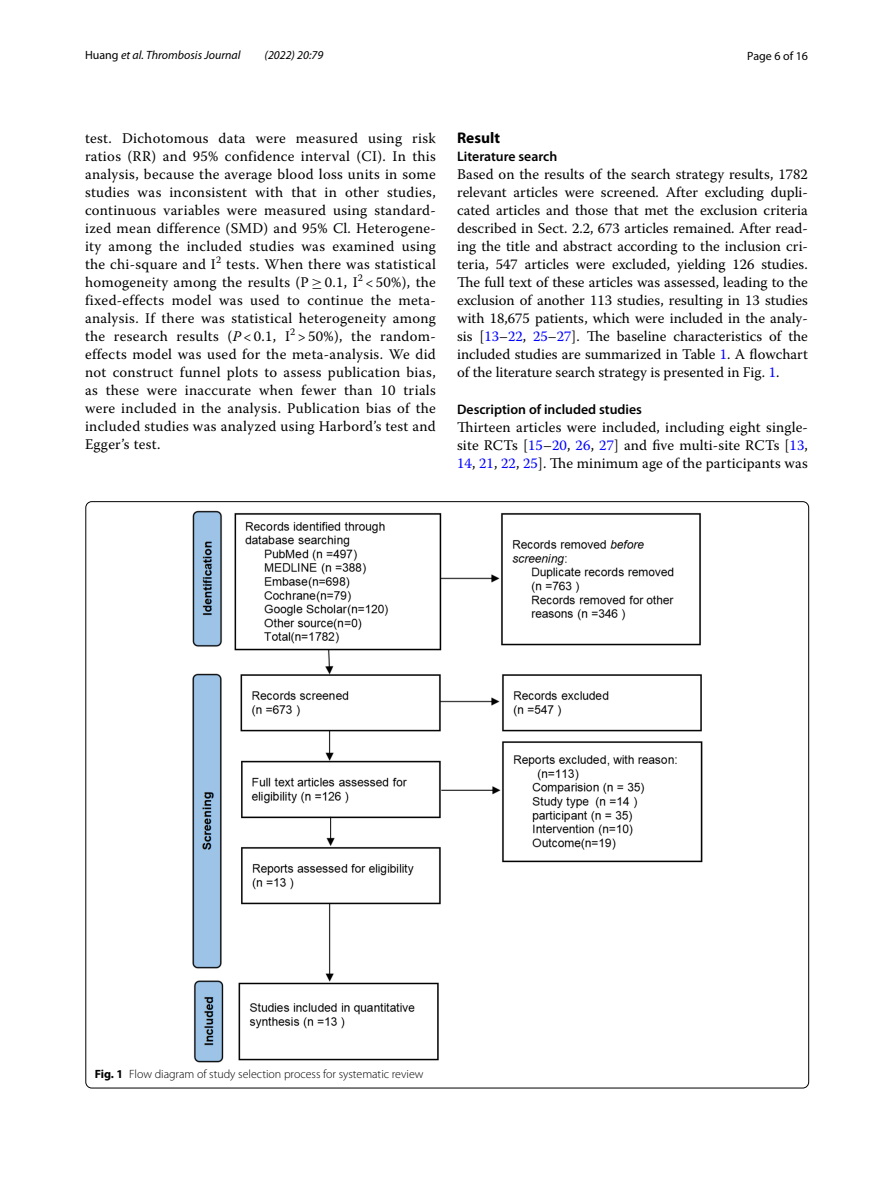
<style>
.page{position:relative;width:893px;height:1187px;background:#fff}
.page>*{position:absolute;margin:0;border:0;box-sizing:border-box;transform-origin:0 0}
.t1{font:700 15.45px "Myriad Pro";color:#000}
.t2{font:14.7px/18px "Warnock Pro";letter-spacing:.01em;color:#000;text-align:justify}
.t3{font:600 13.8px "Myriad Pro";color:#000}
.t4{font:300 12px "Myriad Pro";color:#000}
.t5{font:italic 12px "Myriad Pro";color:#000}
.t6{font:12px "Myriad Pro";color:#000}
.s1{font-style:normal}
.s2{font-family:"MTSY"}
.s3{font-style:italic}
.s4{color:#00f}
.s5{font-weight:700}
</style>
<div class="page">
<img style="left:192px;top:510px;width:510px;height:552px">
<p class="t5" style="left:85px;top:48px;width:157px"><span class="s1">Huang</span> et al. Thrombosis Journal</p>
<p class="t5" style="left:265px;top:48px;width:60px">(2022) 20:79</p>
<p class="t6" style="left:747px;top:48px;width:62px">Page 6 of 16</p>
<p class="t2" style="left:85px;top:128px;width:352px">test. Dichotomous data were measured using risk ratios (RR) and 95% confidence interval (CI). In this analysis, because the average blood loss units in some studies was inconsistent with that in other studies, continuous variables were measured using standard&shy;ized mean difference (SMD) and 95% Cl. Heterogene&shy;ity among the included studies was examined using the chi-square and I<sup>2</sup> tests. When there was statistical homogeneity among the results (P <span class="s2">≥</span> 0.1, I<sup>2</sup> &lt; 50%), the fixed-effects model was used to continue the meta&shy;analysis. If there was statistical heterogeneity among the research results (<span class="s3">P</span> &lt; 0.1, I<sup>2</sup> &gt; 50%), the random&shy;effects model was used for the meta-analysis. We did not construct funnel plots to assess publication bias, as these were inaccurate when fewer than 10 trials were included in the analysis. Publication bias of the included studies was analyzed using Harbord’s test and Egger’s test.</p>
<p class="t1" style="left:457px;top:128px;width:44px">Result</p>
<p class="t3" style="left:457px;top:148px;width:102px">Literature search</p>
<p class="t2" style="left:457px;top:165px;width:352px">Based on the results of the search strategy results, 1782 relevant articles were screened. After excluding dupli&shy;cated articles and those that met the exclusion criteria described in Sect. 2.2, 673 articles remained. After read&shy;ing the title and abstract according to the inclusion cri&shy;teria, 547 articles were excluded, yielding 126 studies.<br>The full text of these articles was assessed, leading to the exclusion of another 113 studies, resulting in 13 studies with 18,675 patients, which were included in the analy&shy;sis [<span class="s4">13</span>–<span class="s4">22</span>, <span class="s4">25</span>–<span class="s4">27</span>]. The baseline characteristics of the included studies are summarized in Table <span class="s4">1</span>. A flowchart of the literature search strategy is presented in Fig. <span class="s4">1</span>.</p>
<p class="t3" style="left:457px;top:400px;width:186px">Description of included studies</p>
<p class="t2" style="left:457px;top:417px;width:352px">Thirteen articles were included, including eight single&shy;site RCTs [<span class="s4">15</span>–<span class="s4">20</span>, <span class="s4">26</span>, <span class="s4">27</span>] and five multi-site RCTs [<span class="s4">13</span>, <span class="s4">14</span>, <span class="s4">21</span>, <span class="s4">22</span>, <span class="s4">25</span>]. The minimum age of the participants was</p>
<p class="t4" style="left:95px;top:1067px;width:330px"><span class="s5">Fig. 1</span> Flow diagram of study selection process for systematic review</p>
</div>
